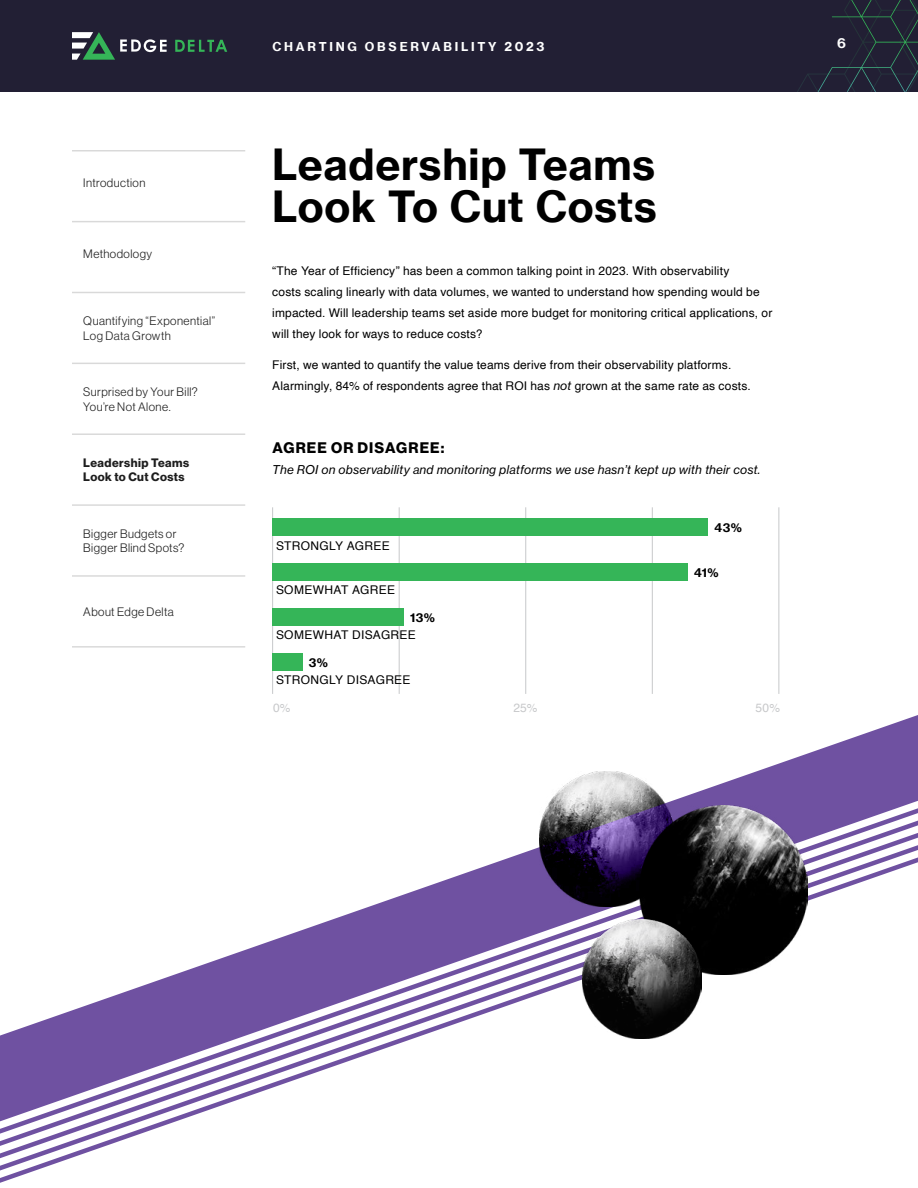
<style>
.page{position:relative;width:918px;height:1188px;background:#fff}
.page>*{position:absolute;margin:0;border:0;box-sizing:border-box;transform-origin:0 0}
.t1{font:42px/42px "N Haas Grotesk TX Pro 75 Bd";letter-spacing:.015em;color:#000}
.t2{font:15px "N Haas Grotesk DS Pro 75 Bd";letter-spacing:.075em;color:#000}
.t3{font:13.5px "N Haas Grotesk TX Pro 75 Bd";color:#fff}
.t4{font:12px/21px "Helvetica";letter-spacing:.015em;color:#000}
.t5{font:12px/14.4px "N Haas Grotesk DS Pro 45 Lt";letter-spacing:.04em;color:#1e1e1e}
.t6{font:12px "N Haas Grotesk TX Pro 56 It";letter-spacing:.01em;color:#000}
.t7{font:12px/14.4px "N Haas Grotesk DS Pro 75 Bd";letter-spacing:.04em;color:#1e1e1e}
.t8{font:12px "N Haas Grotesk TX Pro 75 Bd";letter-spacing:.23em;color:#fff}
.t9{font:12px "N Haas Grotesk TX Pro 75 Bd";color:#000}
.t10{font:12px "Helvetica";color:#c7c8ca}
.s1{font-family:"N Haas Grotesk TX Pro 56 It"}
</style>
<div class="page">
<div style="left:0;top:0;width:918px;height:92px;background:#221f34"></div>
<svg style="left:797px;top:0;width:121px;height:92px"></svg>
<hr style="left:72px;top:646px;width:173px;height:2px;background:#b4b4b4">
<hr style="left:72px;top:221px;width:173px;height:1px;background:#b4b4b4">
<hr style="left:72px;top:150px;width:173px;height:2px;background:#b4b4b4">
<hr style="left:72px;top:292px;width:173px;height:1px;background:#b4b4b4">
<hr style="left:72px;top:363px;width:173px;height:1px;background:#b4b4b4">
<hr style="left:72px;top:433px;width:173px;height:2px;background:#b4b4b4">
<hr style="left:72px;top:504px;width:173px;height:2px;background:#b4b4b4">
<hr style="left:72px;top:575px;width:173px;height:2px;background:#b4b4b4">
<svg style="left:175px;top:40px;width:52px;height:12px"></svg>
<svg style="left:72px;top:32px;width:95px;height:28px"></svg>
<hr style="left:272px;top:507px;width:1px;height:187px;background:#c7c8ca">
<hr style="left:399px;top:507px;width:1px;height:187px;background:#c7c8ca">
<hr style="left:525px;top:507px;width:1px;height:187px;background:#c7c8ca">
<hr style="left:652px;top:507px;width:1px;height:187px;background:#c7c8ca">
<hr style="left:779px;top:507px;width:1px;height:187px;background:#c7c8ca">
<div style="left:272px;top:653px;width:31px;height:18px;background:#35b558"></div>
<div style="left:272px;top:608px;width:132px;height:18px;background:#35b558"></div>
<div style="left:272px;top:563px;width:416px;height:18px;background:#35b558"></div>
<div style="left:272px;top:518px;width:436px;height:18px;background:#35b558"></div>
<svg style="left:674px;top:715px;width:244px;height:93px;fill:#6f51a1"></svg>
<svg style="left:0;top:857px;width:918px;height:326px"></svg>
<img style="left:539px;top:771px;width:135px;height:135px">
<img style="left:639px;top:806px;width:169px;height:168px">
<img style="left:582px;top:920px;width:119px;height:119px">
<p class="t5" style="left:83px;top:176px;width:64px">Introduction</p>
<p class="t5" style="left:83px;top:247px;width:70px">Methodology</p>
<p class="t5" style="left:83px;top:314px;width:133px">Quantifying “Exponential”<br>Log Data Growth</p>
<p class="t5" style="left:83px;top:385px;width:116px">Surprised by Your Bill?<br>You’re Not Alone.</p>
<p class="t7" style="left:83px;top:456px;width:107px">Leadership Teams<br>Look to Cut Costs</p>
<p class="t5" style="left:83px;top:527px;width:103px">Bigger Budgets or<br>Bigger Blind Spots?</p>
<p class="t5" style="left:83px;top:605px;width:92px">About Edge Delta</p>
<p class="t8" style="left:272px;top:39px;width:274px">CHARTING OBSERVABILITY 2023</p>
<p class="t3" style="left:837px;top:35px;width:10px">6</p>
<h1 class="t1" style="left:272px;top:144px;width:386px">Leadership Teams<br>Look To Cut Costs</h1>
<p class="t4" style="left:272px;top:260px;width:502px">“The Year of Efficiency” has been a common talking point in 2023. With observability<br>costs scaling linearly with data volumes, we wanted to understand how spending would be impacted. Will leadership teams set aside more budget for monitoring critical applications, or will they look for ways to reduce costs?</p>
<p class="t4" style="left:272px;top:355px;width:480px">First, we wanted to quantify the value teams derive from their observability platforms.<br>Alarmingly, 84% of respondents agree that ROI has <span class="s1">not</span> grown at the same rate as costs.</p>
<p class="t2" style="left:272px;top:439px;width:174px">AGREE OR DISAGREE:</p>
<p class="t6" style="left:272px;top:462px;width:490px">The ROI on observability and monitoring platforms we use hasn’t kept up with their cost.</p>
<p class="t4" style="left:276px;top:535px;width:115px">STRONGLY AGREE</p>
<p class="t4" style="left:276px;top:580px;width:121px">SOMEWHAT AGREE</p>
<p class="t4" style="left:276px;top:625px;width:141px">SOMEWHAT DISAGREE</p>
<p class="t4" style="left:276px;top:670px;width:136px">STRONGLY DISAGREE</p>
<p class="t9" style="left:410px;top:610px;width:26px">13%</p>
<p class="t9" style="left:309px;top:655px;width:21px">3%</p>
<p class="t9" style="left:714px;top:520px;width:29px">43%</p>
<p class="t9" style="left:694px;top:565px;width:26px">41%</p>
<p class="t10" style="left:273px;top:699px;width:19px">0%</p>
<p class="t10" style="left:514px;top:699px;width:26px">25%</p>
<p class="t10" style="left:756px;top:699px;width:26px">50%</p>
</div>
